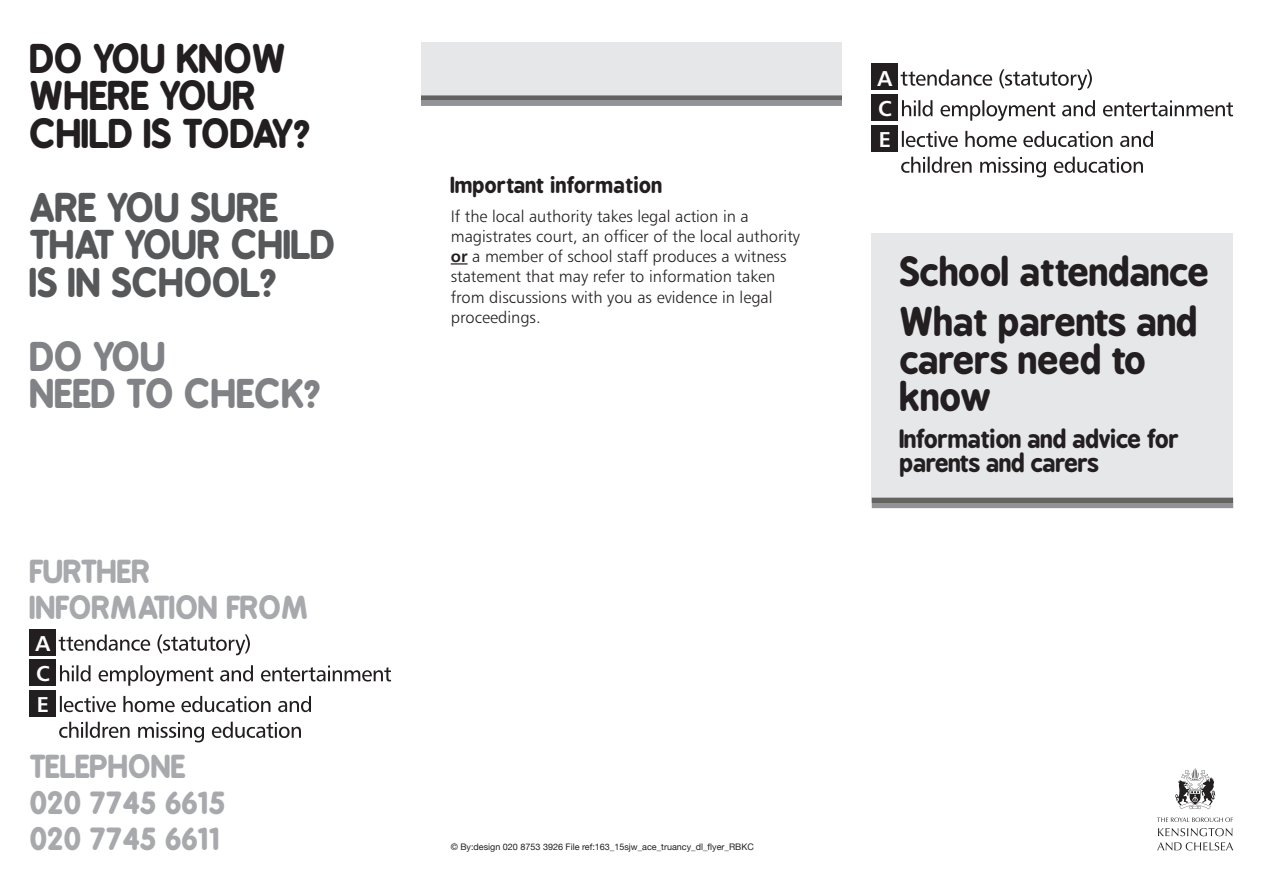
<style>
.page{position:relative;width:1263px;height:893px;background:#fff}
.page>*{position:absolute;margin:0;border:0;box-sizing:border-box;transform-origin:0 0}
.t1{font:700 37.5px/37.2px "B Preplay";letter-spacing:-.01em;color:#231f20}
.t2{font:700 37.5px/37.2px "B Preplay";color:#57585a}
.t3{font:700 37.5px/37.2px "B Preplay";color:#808285}
.t4{font:700 30px/36px "B Preplay";color:#a8a9ad}
.t5{font:700 24px/24px "B Preplay";letter-spacing:-.02em;color:#231f20}
.t6{font:21.45px/30.8px "Humanist 777 BT Bold B";color:#fff;text-align:justify}
.t7{font:700 21px "B Preplay";color:#231f20}
.t8{font:16.5px/20.2px "Humanist 777 BT Light B";color:#231f20}
.t9{font:9px "Helvetica Neue";color:#231f20}
.s1{font-family:"Humanist 777 BT Bold B"}
</style>
<div class="page">
<div style="left:872px;top:234px;width:361px;height:269px;background:#e6e7e9"></div>
<svg style="left:872px;top:498px;width:361px;height:10px;background:#7a7b7c"></svg>
<svg style="left:451px;top:263px;width:16px;height:2px"></svg>
<div style="left:421px;top:43px;width:421px;height:57px;background:#e6e7e9"></div>
<svg style="left:421px;top:95px;width:421px;height:11px;background:#828384"></svg>
<svg style="left:59px;top:722px;width:242px;height:20px"></svg>
<svg style="left:60px;top:696px;width:251px;height:16px"></svg>
<svg style="left:60px;top:665px;width:331px;height:21px"></svg>
<svg style="left:59px;top:634px;width:191px;height:21px"></svg>
<div style="left:30px;top:629px;width:26px;height:26px;background:#231f20"></div>
<div style="left:30px;top:659px;width:26px;height:27px;background:#231f20"></div>
<div style="left:30px;top:690px;width:26px;height:27px;background:#231f20"></div>
<svg style="left:1158px;top:828px;width:74px;height:8px"></svg>
<svg style="left:1157px;top:842px;width:76px;height:8px"></svg>
<svg style="left:1157px;top:817px;width:76px;height:5px"></svg>
<svg style="left:1175px;top:768px;width:41px;height:41px"></svg>
<svg style="left:901px;top:157px;width:242px;height:20px"></svg>
<svg style="left:902px;top:131px;width:251px;height:16px"></svg>
<svg style="left:902px;top:100px;width:331px;height:21px"></svg>
<svg style="left:901px;top:69px;width:191px;height:21px"></svg>
<div style="left:872px;top:64px;width:26px;height:26px;background:#231f20"></div>
<div style="left:872px;top:94px;width:26px;height:27px;background:#231f20"></div>
<div style="left:872px;top:125px;width:26px;height:27px;background:#231f20"></div>
<h1 class="t1" style="left:30px;top:41px;width:283px">DO YOU KNOW<br>WHERE YOUR<br>CHILD IS TODAY?</h1>
<h1 class="t2" style="left:30px;top:190px;width:307px">ARE YOU SURE<br>THAT YOUR CHILD<br>IS IN SCHOOL?</h1>
<h1 class="t3" style="left:30px;top:339px;width:294px">DO YOU<br>NEED TO CHECK?</h1>
<h2 class="t4" style="left:30px;top:554px;width:281px">FURTHER<br>INFORMATION FROM</h2>
<h3 class="t6" style="left:36px;top:627px;width:16px">A C E</h3>
<h2 class="t4" style="left:30px;top:749px;width:198px">TELEPHONE<br>020 7745 6615<br>020 7745 6611</h2>
<p class="t7" style="left:451px;top:172px;width:213px">Important information</p>
<p class="t8" style="left:451px;top:206px;width:351px">If the local authority takes legal action in a magistrates court, an officer of the local authority <span class="s1">or</span> a member of school staff produces a witness statement that may refer to information taken from discussions with you as evidence in legal proceedings.</p>
<h3 class="t6" style="left:878px;top:62px;width:16px">A C E</h3>
<h1 class="t1" style="left:900px;top:247px;width:311px;line-height:50.2px">School attendance<br>What parents and</h1>
<h1 class="t1" style="left:900px;top:341px;width:248px">carers need to know</h1>
<h3 class="t5" style="left:900px;top:427px;width:281px">Information and advice for parents and carers</h3>
<p class="t9" style="left:451px;top:842px;width:305px">© By:design 020 8753 3926 File ref:163_15sjw_ace_truancy_dl_flyer_RBKC</p>
</div>
